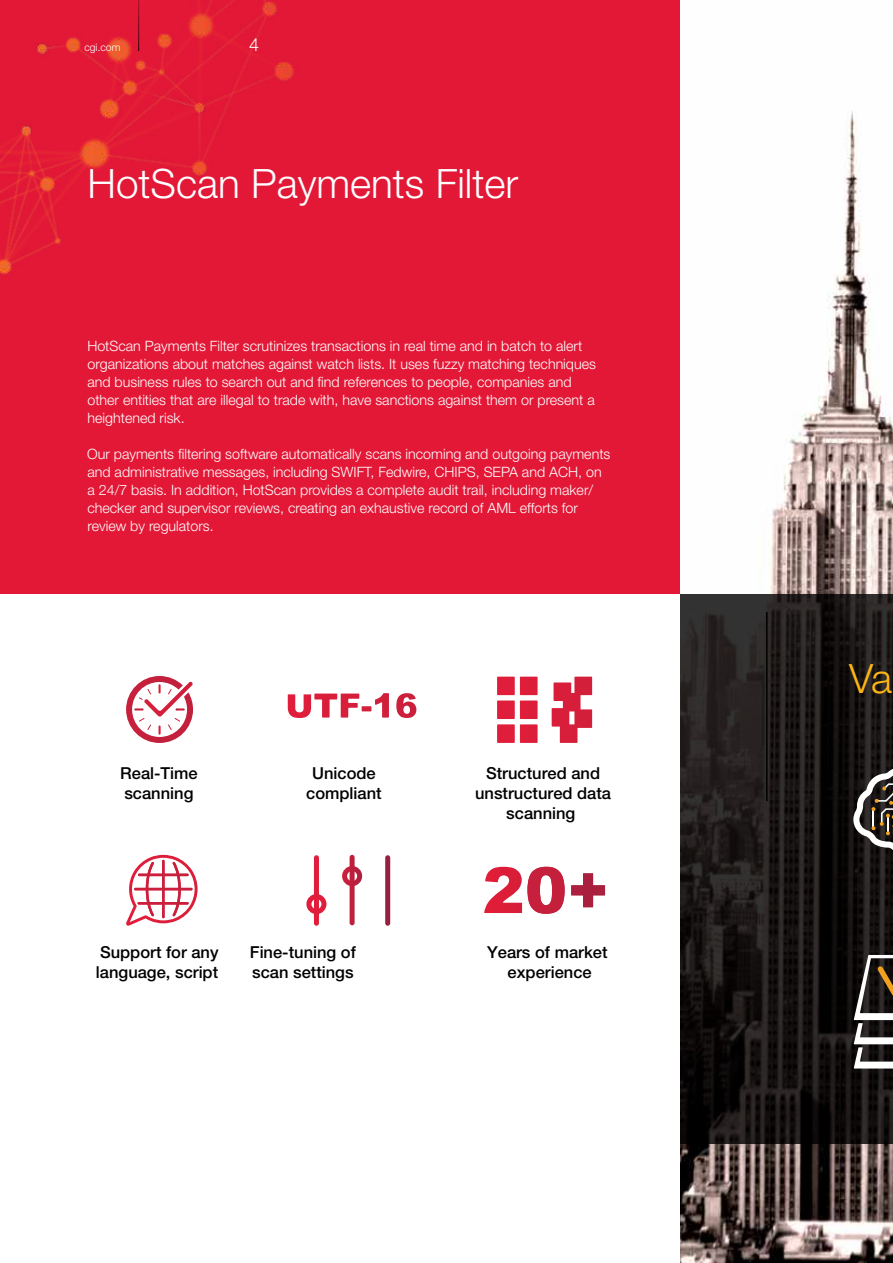
<style>
.page{position:relative;width:893px;height:1263px;background:#fff}
.page>*{position:absolute;margin:0;border:0;box-sizing:border-box;transform-origin:0 0}
.t1{font:300 40.5px "Helvetica Neue LT Std";color:#fff}
.t2{font:300 40.5px "Helvetica Neue LT Std";color:#fcb515}
.t3{font:300 18px "Helvetica Neue LT Std";color:#fff}
.t4{font:500 16.5px/19.8px "Helvetica Neue LT";color:#000}
.t5{font:300 14.25px/18px "Helvetica Neue LT Std";color:#fff}
.t6{font:300 10.5px "Helvetica Neue LT Std";color:#fff}
</style>
<div class="page">
<img style="left:679px;top:0;width:214px;height:1263px">
<div style="left:0;top:0;width:679px;height:594px;background:#e31837"></div>
<img style="left:0;top:0;width:294px;height:274px">
<hr style="left:138px;top:0;width:1px;height:51px;background:#fff">
<svg style="left:679px;top:594px;width:214px;height:549px;background:#1c1918"></svg>
<hr style="left:766px;top:612px;width:2px;height:189px;background:#000101">
<svg style="left:853px;top:766px;width:40px;height:115px;background:#47433f"></svg>
<svg style="left:854px;top:928px;width:39px;height:140px"></svg>
<svg style="left:126px;top:676px;width:67px;height:67px"></svg>
<svg style="left:288px;top:693px;width:101px;height:25px"></svg>
<svg style="left:396px;top:693px;width:20px;height:25px"></svg>
<svg style="left:552px;top:677px;width:40px;height:66px"></svg>
<svg style="left:497px;top:677px;width:41px;height:66px"></svg>
<svg style="left:484px;top:867px;width:81px;height:47px"></svg>
<svg style="left:571px;top:873px;width:34px;height:34px"></svg>
<svg style="left:126px;top:855px;width:72px;height:70px"></svg>
<div style="left:350px;top:855px;width:5px;height:70px;background:#be1f3d;border-radius:2px"></div>
<div style="left:385px;top:855px;width:5px;height:71px;background:#981f40;border-radius:2px"></div>
<div style="left:314px;top:855px;width:5px;height:71px;background:#e01d3a;border-radius:2px"></div>
<svg style="left:306px;top:894px;width:20px;height:20px"></svg>
<svg style="left:342px;top:866px;width:20px;height:20px"></svg>
<p class="t6" style="left:84px;top:41px;width:38px">cgi.com</p>
<p class="t3" style="left:249px;top:34px;width:12px">4</p>
<h1 class="t1" style="left:88px;top:159px;width:432px">HotScan Payments Filter</h1>
<p class="t5" style="left:87px;top:337px;width:510px">HotScan Payments Filter scrutinizes transactions in real time and in batch to alert organizations about matches against watch lists. It uses fuzzy matching techniques and business rules to search out and find references to people, companies and other entities that are illegal to trade with, have sanctions against them or present a heightened risk.</p>
<p class="t5" style="left:87px;top:445px;width:525px">Our payments filtering software automatically scans incoming and outgoing payments and administrative messages, including SWIFT, Fedwire, CHIPS, SEPA and ACH, on a 24/7 basis. In addition, HotScan provides a complete audit trail, including maker/ checker and supervisor reviews, creating an exhaustive record of AML efforts for review by regulators.</p>
<p class="t4" style="left:120px;top:763px;width:79px">Real-Time scanning</p>
<p class="t4" style="left:306px;top:763px;width:77px;text-align:center">Unicode compliant</p>
<p class="t4" style="left:475px;top:763px;width:137px;text-align:center">Structured and unstructured data scanning</p>
<p class="t4" style="left:96px;top:942px;width:124px">Support for any language, script</p>
<p class="t4" style="left:250px;top:942px;width:108px">Fine-tuning of scan settings</p>
<p class="t4" style="left:487px;top:942px;width:122px;text-align:center">Years of market experience</p>
<h1 class="t2" style="left:849px;top:654px;width:44px">Va</h1>
</div>
